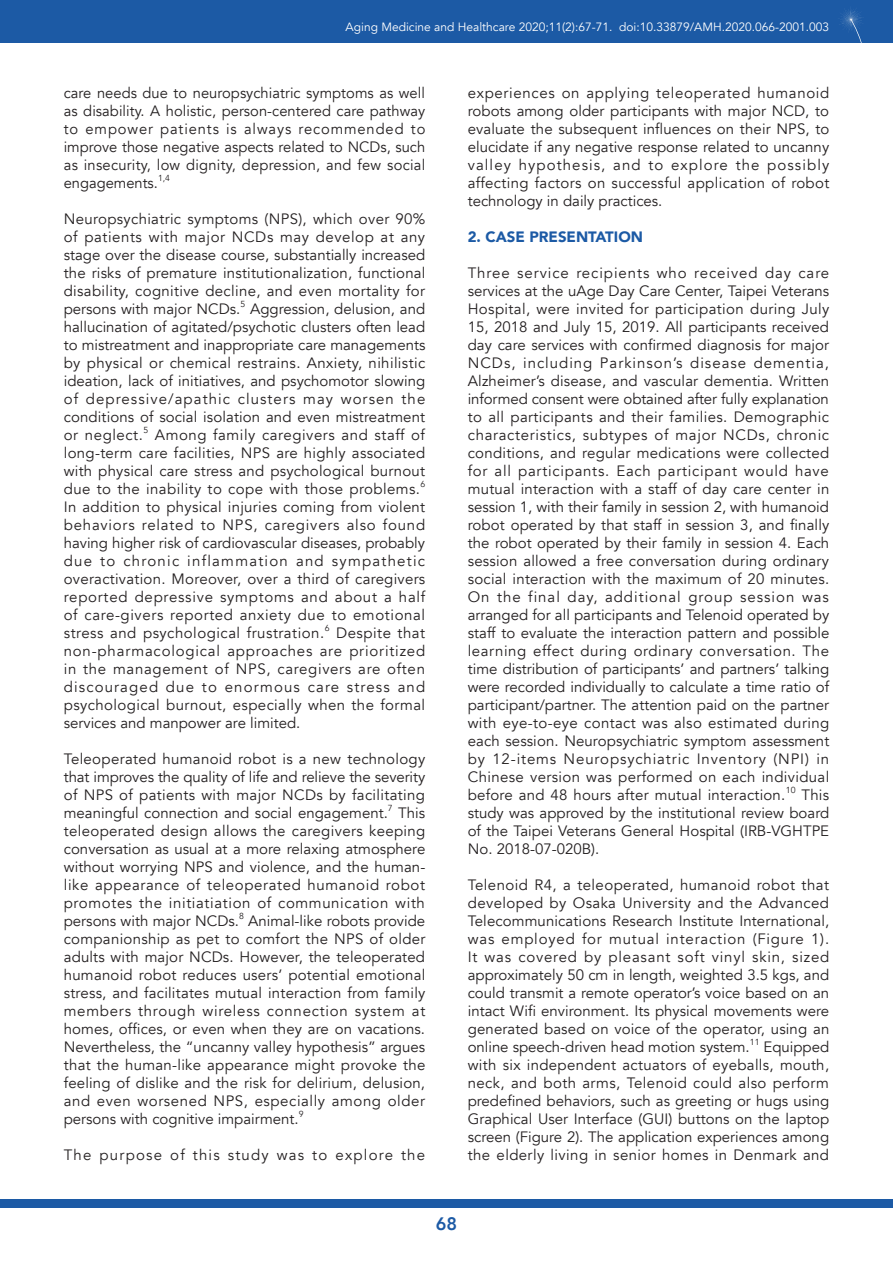
<style>
.page{position:relative;width:893px;height:1263px;background:#fff}
.page>*{position:absolute;margin:0;border:0;box-sizing:border-box;transform-origin:0 0}
.t1{font:800 18px "Avenir";color:#1c5aa5}
.t2{font:15px/18px "Avenir";letter-spacing:.015em;color:#231f20;text-align:justify}
.t3{font:15px "Avenir";letter-spacing:.08em;color:#231f20}
.t4{font:900 15px "Avenir";color:#1c5aa5}
.t5{font:12px "Avenir";color:#fff}
.t6{font:8.7px "Avenir";color:#231f20}
</style>
<div class="page">
<div style="left:0;top:0;width:893px;height:43px;background:#1c5aa5"></div>
<svg style="left:839px;top:10px;width:23px;height:33px"></svg>
<div style="left:0;top:1199px;width:893px;height:9px;background:#1c5aa5"></div>
<p class="t5" style="left:346px;top:20px;width:485px">Aging Medicine and Healthcare 2020;11(2):67-71. doi:10.33879/AMH.2020.066-2001.003</p>
<p class="t2" style="left:64px;top:84px;width:363px">care needs due to neuropsychiatric symptoms as well as disability. A holistic, person-centered care pathway to empower patients is always recommended to improve those negative aspects related to NCDs, such as insecurity, low dignity, depression, and few social engagements.</p>
<p class="t6" style="left:158px;top:172px;width:13px">1,4</p>
<p class="t2" style="left:64px;top:210px;width:363px">Neuropsychiatric symptoms (NPS), which over 90% of patients with major NCDs may develop at any stage over the disease course, substantially increased the risks of premature institutionalization, functional disability, cognitive decline, and even mortality for persons with major NCDs.</p>
<p class="t6" style="left:240px;top:298px;width:6px">5</p>
<p class="t2" style="left:64px;top:300px;width:363px;text-indent:186px">Aggression, delusion, and hallucination of agitated/psychotic clusters often lead to mistreatment and inappropriate care managements by physical or chemical restrains. Anxiety, nihilistic ideation, lack of initiatives, and psychomotor slowing of depressive/apathic clusters may worsen the conditions of social isolation and even mistreatment or neglect.</p>
<p class="t6" style="left:144px;top:424px;width:6px">5</p>
<p class="t2" style="left:64px;top:426px;width:363px;text-indent:91px">Among family caregivers and staff of long-term care facilities, NPS are highly associated with physical care stress and psychological burnout due to the inability to cope with those problems.</p>
<p class="t6" style="left:420px;top:478px;width:6px">6</p>
<p class="t2" style="left:64px;top:498px;width:363px">In addition to physical injuries coming from violent behaviors related to NPS, caregivers also found having higher risk of cardiovascular diseases, probably due to chronic inflammation and sympathetic overactivation. Moreover, over a third of caregivers reported depressive symptoms and about a half of care-givers reported anxiety due to emotional stress and psychological frustration.</p>
<p class="t6" style="left:325px;top:622px;width:6px">6</p>
<p class="t2" style="left:64px;top:624px;width:363px;text-indent:272px">Despite that non-pharmacological approaches are prioritized in the management of NPS, caregivers are often discouraged due to enormous care stress and psychological burnout, especially when the formal services and manpower are limited.</p>
<p class="t2" style="left:64px;top:750px;width:363px">Teleoperated humanoid robot is a new technology that improves the quality of life and relieve the severity of NPS of patients with major NCDs by facilitating meaningful connection and social engagement.</p>
<p class="t6" style="left:388px;top:802px;width:6px">7</p>
<p class="t2" style="left:64px;top:804px;width:363px;text-indent:334px">This teleoperated design allows the caregivers keeping conversation as usual at a more relaxing atmosphere without worrying NPS and violence, and the human&shy;like appearance of teleoperated humanoid robot promotes the initiatiation of communication with persons with major NCDs.</p>
<p class="t6" style="left:239px;top:910px;width:6px">8</p>
<p class="t2" style="left:64px;top:912px;width:363px;text-indent:184px">Animal-like robots provide companionship as pet to comfort the NPS of older adults with major NCDs. However, the teleoperated humanoid robot reduces users’ potential emotional stress, and facilitates mutual interaction from family members through wireless connection system at homes, offices, or even when they are on vacations.<br>Nevertheless, the “uncanny valley hypothesis” argues that the human-like appearance might provoke the feeling of dislike and the risk for delirium, delusion, and even worsened NPS, especially among older persons with cognitive impairment.</p>
<p class="t6" style="left:299px;top:1108px;width:6px">9</p>
<p class="t3" style="left:64px;top:1146px;width:363px">The purpose of this study was to explore the</p>
<p class="t2" style="left:468px;top:84px;width:363px">experiences on applying teleoperated humanoid robots among older participants with major NCD, to evaluate the subsequent influences on their NPS, to elucidate if any negative response related to uncanny valley hypothesis, and to explore the possibly affecting factors on successful application of robot technology in daily practices.</p>
<p class="t4" style="left:468px;top:224px;width:177px">2. CASE PRESENTATION</p>
<p class="t2" style="left:468px;top:264px;width:363px">Three service recipients who received day care services at the uAge Day Care Center, Taipei Veterans Hospital, were invited for participation during July 15, 2018 and July 15, 2019. All participants received day care services with confirmed diagnosis for major NCDs, including Parkinson’s disease dementia, Alzheimer’s disease, and vascular dementia. Written informed consent were obtained after fully explanation to all participants and their families. Demographic characteristics, subtypes of major NCDs, chronic conditions, and regular medications were collected for all participants. Each participant would have mutual interaction with a staff of day care center in session 1, with their family in session 2, with humanoid robot operated by that staff in session 3, and finally the robot operated by their family in session 4. Each session allowed a free conversation during ordinary social interaction with the maximum of 20 minutes.<br>On the final day, additional group session was arranged for all participants and Telenoid operated by staff to evaluate the interaction pattern and possible learning effect during ordinary conversation. The time distribution of participants’ and partners’ talking were recorded individually to calculate a time ratio of participant/partner. The attention paid on the partner with eye-to-eye contact was also estimated during each session. Neuropsychiatric symptom assessment by 12-items Neuropsychiatric Inventory (NPI) in Chinese version was performed on each individual before and 48 hours after mutual interaction.</p>
<p class="t6" style="left:786px;top:784px;width:11px">10</p>
<p class="t2" style="left:468px;top:786px;width:363px;text-indent:334px">This study was approved by the institutional review board of the Taipei Veterans General Hospital (IRB-VGHTPE No. 2018-07-020B).</p>
<p class="t2" style="left:468px;top:876px;width:363px">Telenoid R4, a teleoperated, humanoid robot that developed by Osaka University and the Advanced Telecommunications Research Institute International, was employed for mutual interaction (Figure 1).<br>It was covered by pleasant soft vinyl skin, sized approximately 50 cm in length, weighted 3.5 kgs, and could transmit a remote operator’s voice based on an intact Wifi environment. Its physical movements were generated based on voice of the operator, using an online speech-driven head motion system.</p>
<p class="t6" style="left:750px;top:1036px;width:11px">11</p>
<p class="t2" style="left:468px;top:1038px;width:363px;text-indent:296px">Equipped with six independent actuators of eyeballs, mouth, neck, and both arms, Telenoid could also perform predefined behaviors, such as greeting or hugs using Graphical User Interface (GUI) buttons on the laptop screen (Figure 2). The application experiences among the elderly living in senior homes in Denmark and</p>
<p class="t1" style="left:436px;top:1210px;width:23px">68</p>
</div>
